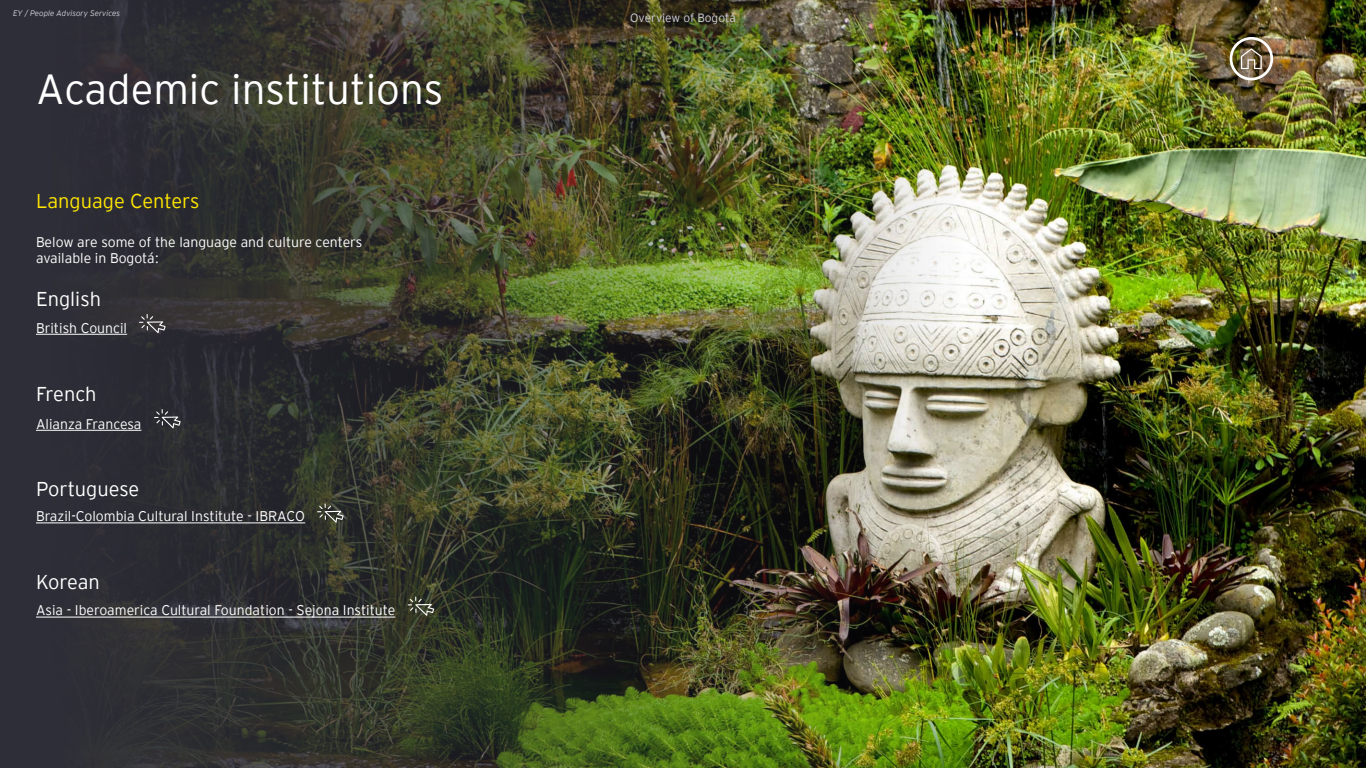
<style>
.page{position:relative;width:1366px;height:768px;background:#fff}
.page>*{position:absolute;margin:0;border:0;box-sizing:border-box;transform-origin:0 0}
.t1{font:300 42px "EY Interstate";color:#fff}
.t2{font:300 20px "EY Interstate";color:#fff}
.t3{font:300 20px "EY Interstate";color:#ffe600}
.t4{font:300 14px/16.8px "EY Interstate";color:#fff}
.t5{font:300 12px "EY Interstate";color:#d0d0d7}
.t6{font:italic 300 8px "EY Interstate";color:#d0d0d7}
</style>
<div class="page">
<img style="left:1025px;top:0;width:341px;height:768px">
<img style="left:0;top:0;width:1025px;height:768px">
<hr style="left:36px;top:334px;width:91px;height:1px;background:#fff">
<hr style="left:36px;top:430px;width:105px;height:1px;background:#fff">
<hr style="left:36px;top:523px;width:269px;height:1px;background:#fff">
<hr style="left:36px;top:617px;width:359px;height:1px;background:#fff">
<svg style="left:1230px;top:37px;width:43px;height:43px"></svg>
<svg style="left:139px;top:314px;width:27px;height:19px"></svg>
<svg style="left:154px;top:409px;width:27px;height:19px"></svg>
<svg style="left:317px;top:503px;width:27px;height:20px"></svg>
<svg style="left:408px;top:597px;width:26px;height:19px"></svg>
<p class="t6" style="left:13px;top:8px;width:109px">EY / People Advisory Services</p>
<p class="t5" style="left:630px;top:9px;width:107px">Overview of Bogotá</p>
<h1 class="t1" style="left:36px;top:59px;width:409px">Academic institutions</h1>
<h2 class="t3" style="left:36px;top:187px;width:165px">Language Centers</h2>
<p class="t4" style="left:36px;top:232px;width:328px">Below are some of the language and culture centers available in Bogotá:</p>
<h2 class="t2" style="left:36px;top:284px;width:67px">English</h2>
<p class="t4" style="left:36px;top:318px;width:93px">British Council</p>
<h2 class="t2" style="left:36px;top:379px;width:62px">French</h2>
<p class="t4" style="left:36px;top:414px;width:107px">Alianza Francesa</p>
<h2 class="t2" style="left:36px;top:475px;width:105px">Portuguese</h2>
<p class="t4" style="left:36px;top:507px;width:271px">Brazil-Colombia Cultural Institute - IBRACO</p>
<h2 class="t2" style="left:36px;top:568px;width:65px">Korean</h2>
<p class="t4" style="left:36px;top:601px;width:361px">Asia - Iberoamerica Cultural Foundation - Sejona Institute</p>
</div>
